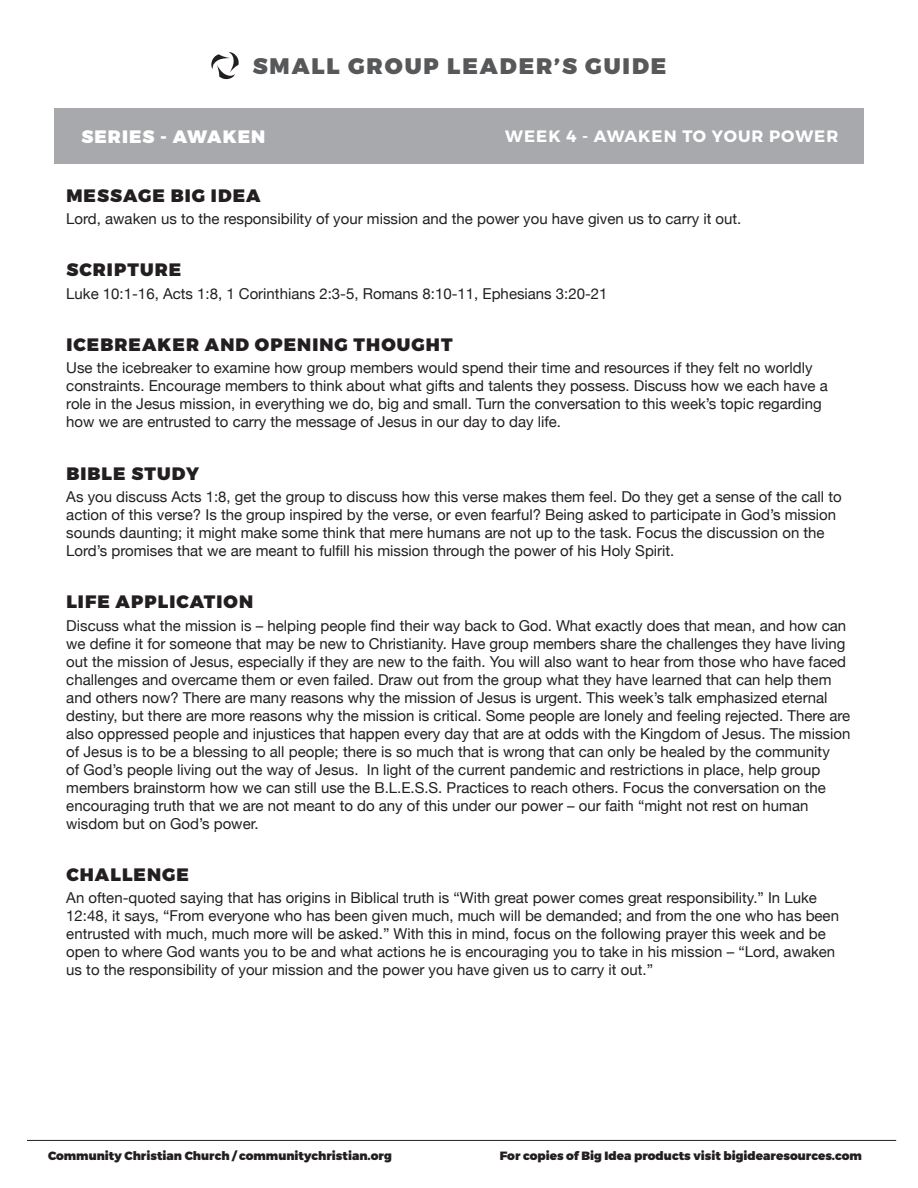
<style>
.page{position:relative;width:918px;height:1188px;background:#fff}
.page>*{position:absolute;margin:0;border:0;box-sizing:border-box;transform-origin:0 0}
.t1{font:900 22.5px "Montserrat";letter-spacing:.085em;color:#57585a}
.Title_medium{font:900 18px "Montserrat";letter-spacing:.06em;color:#231f20}
.Title_medium-2{font:900 18px "Montserrat";letter-spacing:.06em;color:#fff}
.Title_medium-3{font:700 16.5px "Montserrat";letter-spacing:.06em;color:#fff}
.t2{font:15px/18px "Helvetica Neue";color:#231f20}
.t3{font:900 12px "Montserrat";color:#231f20}
</style>
<div class="page">
<hr style="left:27px;top:1140px;width:869px;height:1px;background:#231f20">
<div style="left:54px;top:108px;width:810px;height:55px;background:#a8a9ad"></div>
<svg style="left:211px;top:52px;width:28px;height:28px"></svg>
<h1 class="t1" style="left:253px;top:52px;width:415px">SMALL GROUP LEADER’S GUIDE</h1>
<p class="Title_medium-2" style="left:81px;top:126px;width:185px">SERIES - AWAKEN</p>
<p class="Title_medium-3" style="left:505px;top:126px;width:335px">WEEK 4 - AWAKEN TO YOUR POWER</p>
<p class="Title_medium" style="left:66px;top:184px;width:196px">MESSAGE BIG IDEA</p>
<p class="t2" style="left:66px;top:211px;width:677px">Lord, awaken us to the responsibility of your mission and the power you have given us to carry it out.</p>
<p class="Title_medium" style="left:66px;top:259px;width:116px">SCRIPTURE</p>
<p class="t2" style="left:66px;top:285px;width:543px">Luke 10:1-16, Acts 1:8, 1 Corinthians 2:3-5, Romans 8:10-11, Ephesians 3:20-21</p>
<p class="Title_medium" style="left:66px;top:333px;width:388px">ICEBREAKER AND OPENING THOUGHT</p>
<p class="t2" style="left:66px;top:360px;width:763px">Use the icebreaker to examine how group members would spend their time and resources if they felt no worldly constraints. Encourage members to think about what gifts and talents they possess. Discuss how we each have a role in the Jesus mission, in everything we do, big and small. Turn the conversation to this week’s topic regarding how we are entrusted to carry the message of Jesus in our day to day life.</p>
<p class="Title_medium" style="left:66px;top:462px;width:134px">BIBLE STUDY</p>
<p class="t2" style="left:66px;top:489px;width:777px">As you discuss Acts 1:8, get the group to discuss how this verse makes them feel. Do they get a sense of the call to action of this verse? Is the group inspired by the verse, or even fearful? Being asked to participate in God’s mission sounds daunting; it might make some think that mere humans are not up to the task. Focus the discussion on the Lord’s promises that we are meant to fulfill his mission through the power of his Holy Spirit.</p>
<p class="Title_medium" style="left:66px;top:591px;width:188px">LIFE APPLICATION</p>
<p class="t2" style="left:66px;top:617px;width:786px">Discuss what the mission is – helping people find their way back to God. What exactly does that mean, and how can we define it for someone that may be new to Christianity. Have group members share the challenges they have living out the mission of Jesus, especially if they are new to the faith. You will also want to hear from those who have faced challenges and overcame them or even failed. Draw out from the group what they have learned that can help them and others now? There are many reasons why the mission of Jesus is urgent. This week’s talk emphasized eternal destiny, but there are more reasons why the mission is critical. Some people are lonely and feeling rejected. There are also oppressed people and injustices that happen every day that are at odds with the Kingdom of Jesus. The mission of Jesus is to be a blessing to all people; there is so much that is wrong that can only be healed by the community<br>of God’s people living out the way of Jesus. In light of the current pandemic and restrictions in place, help group members brainstorm how we can still use the B.L.E.S.S. Practices to reach others. Focus the conversation on the encouraging truth that we are not meant to do any of this under our power – our faith “might not rest on human wisdom but on God’s power.</p>
<p class="Title_medium" style="left:66px;top:863px;width:124px">CHALLENGE</p>
<p class="t2" style="left:66px;top:890px;width:774px">An often-quoted saying that has origins in Biblical truth is “With great power comes great responsibility.” In Luke 12:48, it says, “From everyone who has been given much, much will be demanded; and from the one who has been entrusted with much, much more will be asked.” With this in mind, focus on the following prayer this week and be open to where God wants you to be and what actions he is encouraging you to take in his mission – “Lord, awaken us to the responsibility of your mission and the power you have given us to carry it out.”</p>
<p class="t3" style="left:48px;top:1148px;width:345px">Community Christian Church / communitychristian.org</p>
<p class="t3" style="left:500px;top:1148px;width:364px">For copies of Big Idea products visit bigidearesources.com</p>
</div>
